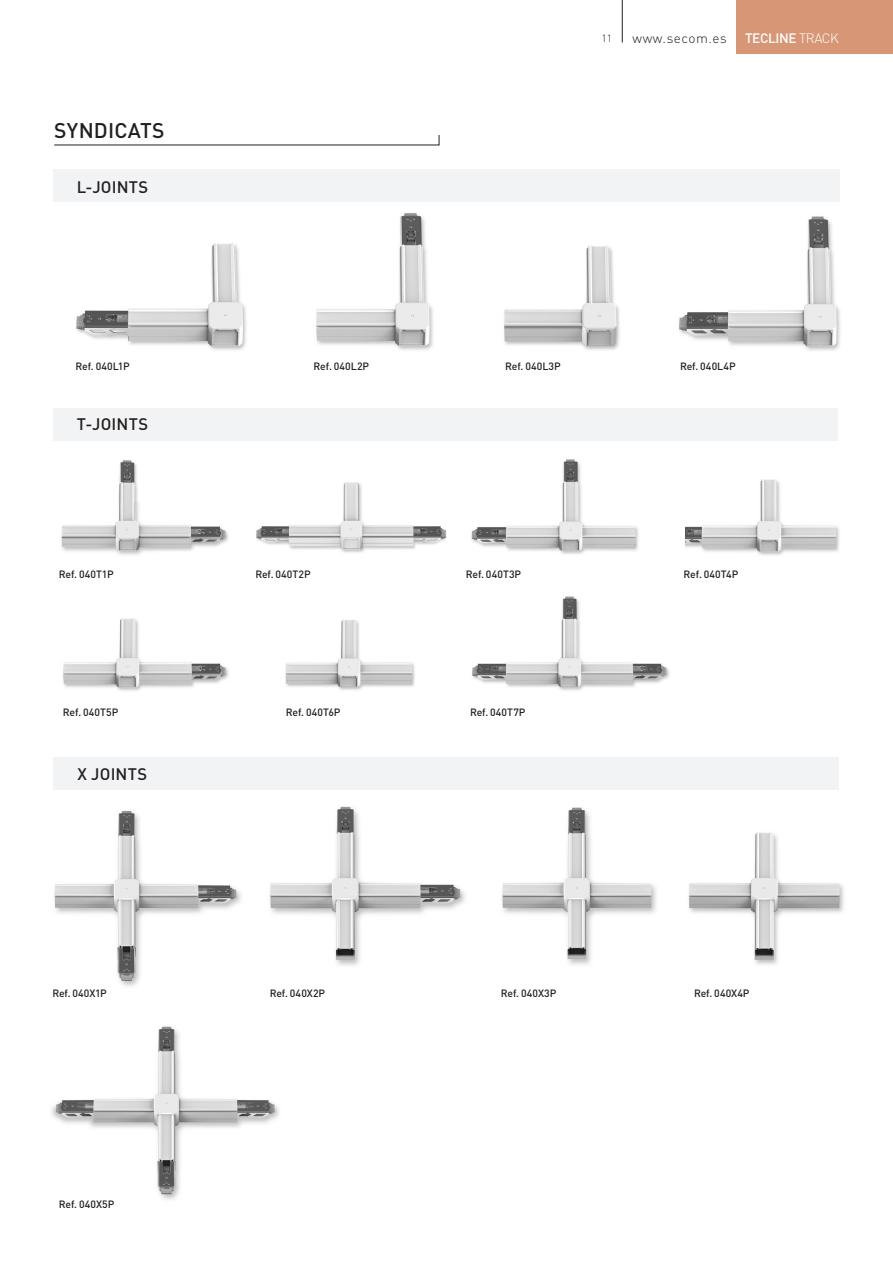
<style>
.page{position:relative;width:893px;height:1263px;background:#fff}
.page>*{position:absolute;margin:0;border:0;box-sizing:border-box;transform-origin:0 0}
.t1{font:500 21px "DIN Pro";letter-spacing:.005em;color:#231f20}
.t2{font:500 16.5px "DIN Pro";letter-spacing:.015em;color:#231f20}
.t3{font:300 13.5px "DIN Pro";letter-spacing:.04em;color:#231f20}
.t4{font:500 13.5px "DIN Pro";letter-spacing:-.03em;color:#fff}
.t5{font:500 10.5px "DIN Pro";letter-spacing:-.005em;color:#231f20}
.t6{font:300 10.5px "DIN Pro";color:#231f20}
.s1{font-weight:300}
</style>
<div class="page">
<div style="left:736px;top:0;width:157px;height:54px;background:#d79776"></div>
<hr style="left:622px;top:0;width:1px;height:43px;background:#231f20">
<div style="left:54px;top:757px;width:785px;height:33px;background:#f2f3f4"></div>
<div style="left:54px;top:409px;width:784px;height:32px;background:#f2f3f4"></div>
<div style="left:54px;top:170px;width:786px;height:32px;background:#f2f3f4"></div>
<img style="left:76px;top:243px;width:170px;height:107px">
<img style="left:316px;top:213px;width:117px;height:137px">
<img style="left:504px;top:246px;width:116px;height:104px">
<img style="left:679px;top:216px;width:161px;height:135px">
<img style="left:61px;top:460px;width:168px;height:95px">
<img style="left:256px;top:482px;width:191px;height:71px">
<img style="left:471px;top:459px;width:168px;height:95px">
<img style="left:686px;top:479px;width:154px;height:76px">
<img style="left:54px;top:810px;width:187px;height:176px">
<img style="left:63px;top:618px;width:166px;height:73px">
<img style="left:285px;top:619px;width:130px;height:71px">
<img style="left:472px;top:596px;width:198px;height:95px">
<img style="left:270px;top:806px;width:195px;height:160px">
<img style="left:502px;top:807px;width:154px;height:158px">
<img style="left:688px;top:832px;width:156px;height:133px">
<img style="left:51px;top:1026px;width:228px;height:174px">
<svg style="left:54px;top:135px;width:385px;height:10px"></svg>
<p class="t1" style="left:54px;top:116px;width:112px">SYNDICATS</p>
<p class="t2" style="left:77px;top:176px;width:73px">L-JOINTS</p>
<p class="t6" style="left:601px;top:31px;width:12px">11</p>
<p class="t3" style="left:633px;top:28px;width:96px">www.secom.es</p>
<p class="t4" style="left:745px;top:28px;width:95px">TECLINE <span class="s1">TRACK</span></p>
<p class="t5" style="left:75px;top:359px;width:56px">Ref. 040L1P</p>
<p class="t5" style="left:314px;top:359px;width:57px">Ref. 040L2P</p>
<p class="t5" style="left:505px;top:359px;width:57px">Ref. 040L3P</p>
<p class="t5" style="left:680px;top:359px;width:57px">Ref. 040L4P</p>
<p class="t2" style="left:77px;top:413px;width:73px">T-JOINTS</p>
<p class="t5" style="left:59px;top:567px;width:56px">Ref. 040T1P</p>
<p class="t5" style="left:255px;top:567px;width:57px">Ref. 040T2P</p>
<p class="t5" style="left:466px;top:567px;width:57px">Ref. 040T3P</p>
<p class="t5" style="left:684px;top:567px;width:56px">Ref. 040T4P</p>
<p class="t5" style="left:63px;top:705px;width:57px">Ref. 040T5P</p>
<p class="t5" style="left:286px;top:705px;width:56px">Ref. 040T6P</p>
<p class="t5" style="left:470px;top:705px;width:57px">Ref. 040T7P</p>
<p class="t2" style="left:77px;top:762px;width:71px">X JOINTS</p>
<p class="t5" style="left:52px;top:986px;width:56px">Ref. 040X1P</p>
<p class="t5" style="left:270px;top:986px;width:57px">Ref. 040X2P</p>
<p class="t5" style="left:501px;top:986px;width:57px">Ref. 040X3P</p>
<p class="t5" style="left:694px;top:986px;width:57px">Ref. 040X4P</p>
<p class="t5" style="left:59px;top:1197px;width:57px">Ref. 040X5P</p>
</div>
